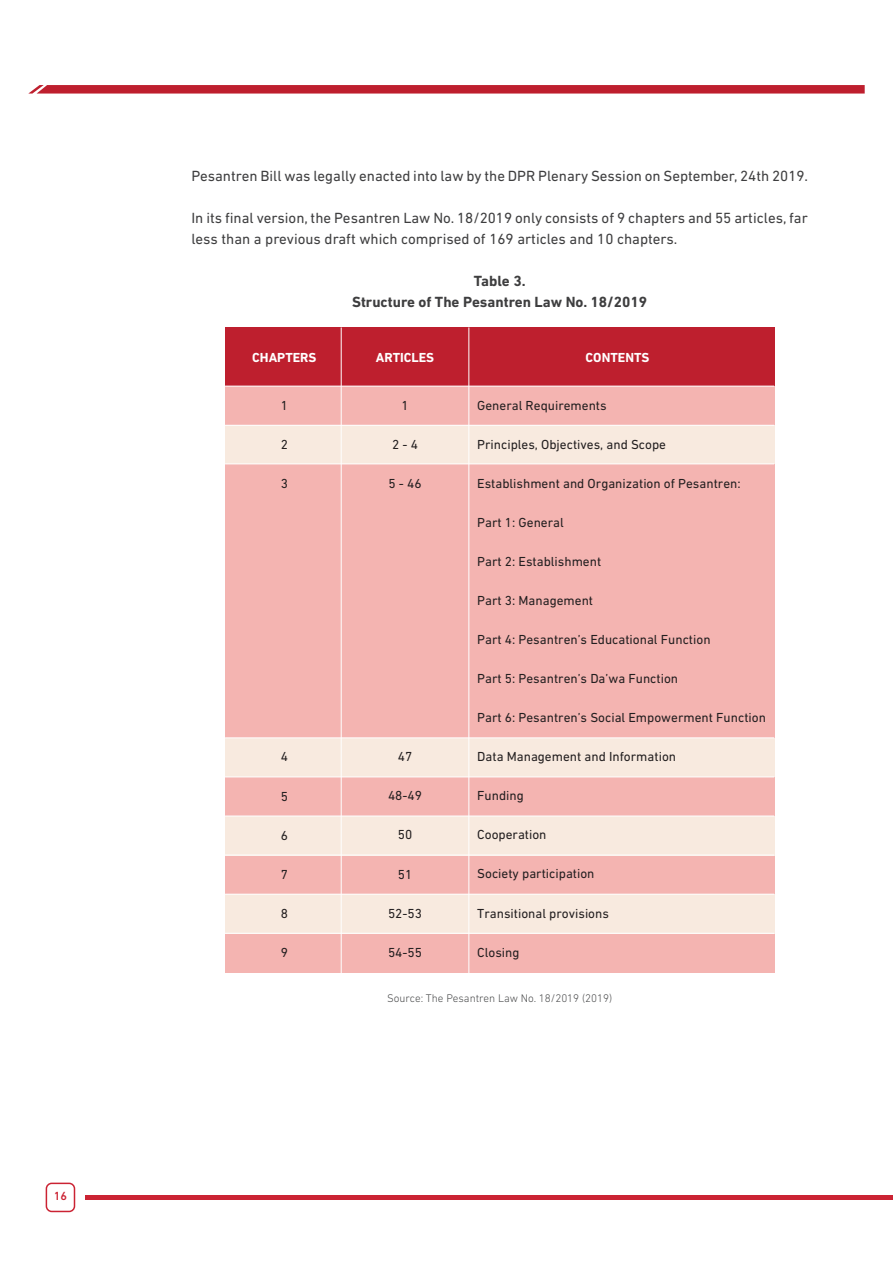
<style>
.page{position:relative;width:893px;height:1263px;background:#fff}
.page>*{position:absolute;margin:0;border:0;box-sizing:border-box;transform-origin:0 0}
.t1{font:15px/21px "DIN Next LT Pro";color:#3e3e3f}
.t2{font:700 15px/21px "DIN Next LT Pro";color:#3e3e3f;text-align:center}
.t3{font:13.35px "DIN Next LT Pro";color:#231f20}
.t4{font:700 13.35px "DIN Next LT Pro";color:#fff}
.t5{font:500 12px "DIN Next LT Pro";color:#cb2333}
.t6{font:300 11.25px "DIN Next LT Pro";color:#4b4c4d}
</style>
<div class="page">
<svg style="left:28px;top:85px;width:837px;height:9px;background:#c22d3b"></svg>
<hr style="left:85px;top:1195px;width:808px;height:4px;background:#cb2333">
<div style="left:46px;top:1182px;width:29px;height:30px;border:2px solid #cb2333;border-radius:5px"></div>
<div style="left:225px;top:386px;width:549px;height:39px;background:#f4b4b1"></div>
<div style="left:225px;top:777px;width:549px;height:39px;background:#f4b4b1"></div>
<div style="left:225px;top:855px;width:549px;height:39px;background:#f4b4b1"></div>
<div style="left:225px;top:933px;width:549px;height:39px;background:#f4b4b1"></div>
<div style="left:225px;top:425px;width:549px;height:39px;background:#f8eadf"></div>
<div style="left:225px;top:738px;width:549px;height:39px;background:#f8eadf"></div>
<div style="left:225px;top:816px;width:549px;height:39px;background:#f8eadf"></div>
<div style="left:225px;top:894px;width:549px;height:39px;background:#f8eadf"></div>
<div style="left:225px;top:464px;width:549px;height:264px;background:#f4b4b1"></div>
<div style="left:225px;top:699px;width:549px;height:39px;background:#f4b4b1"></div>
<div style="left:225px;top:327px;width:549px;height:59px;background:#be1f2e"></div>
<hr style="left:225px;top:386px;width:549px;height:1px;background:#fff">
<hr style="left:225px;top:425px;width:549px;height:1px;background:#fff">
<hr style="left:225px;top:463px;width:549px;height:1px;background:#fff">
<hr style="left:225px;top:737px;width:549px;height:1px;background:#fff">
<hr style="left:225px;top:776px;width:549px;height:1px;background:#fff">
<hr style="left:225px;top:815px;width:549px;height:1px;background:#fff">
<hr style="left:225px;top:854px;width:549px;height:1px;background:#fff">
<hr style="left:225px;top:894px;width:549px;height:1px;background:#fff">
<hr style="left:225px;top:933px;width:549px;height:1px;background:#fff">
<hr style="left:341px;top:327px;width:1px;height:646px;background:#fff">
<hr style="left:468px;top:327px;width:1px;height:646px;background:#fff">
<p class="t5" style="left:54px;top:1189px;width:15px">16</p>
<p class="t1" style="left:191px;top:166px;width:618px">Pesantren Bill was legally enacted into law by the DPR Plenary Session on September, 24th 2019.</p>
<p class="t1" style="left:191px;top:208px;width:618px">In its final version, the Pesantren Law No. 18/2019 only consists of 9 chapters and 55 articles, far less than a previous draft which comprised of 169 articles and 10 chapters.</p>
<p class="t2" style="left:352px;top:271px;width:297px">Table 3.<br>Structure of The Pesantren Law No. 18/2019</p>
<p class="t4" style="left:252px;top:349px;width:66px">CHAPTERS</p>
<p class="t3" style="left:281px;top:398px;width:9px">1</p>
<p class="t3" style="left:281px;top:437px;width:9px">2</p>
<p class="t3" style="left:281px;top:476px;width:9px">3</p>
<p class="t3" style="left:281px;top:749px;width:9px">4</p>
<p class="t3" style="left:281px;top:788px;width:9px">5</p>
<p class="t3" style="left:281px;top:827px;width:9px">6</p>
<p class="t3" style="left:281px;top:866px;width:9px">7</p>
<p class="t3" style="left:281px;top:905px;width:9px">8</p>
<p class="t3" style="left:281px;top:944px;width:9px">9</p>
<p class="t4" style="left:376px;top:349px;width:60px">ARTICLES</p>
<p class="t3" style="left:401px;top:398px;width:9px">1</p>
<p class="t3" style="left:392px;top:437px;width:27px">2 - 4</p>
<p class="t3" style="left:388px;top:476px;width:35px">5 - 46</p>
<p class="t3" style="left:398px;top:749px;width:16px">47</p>
<p class="t3" style="left:388px;top:788px;width:35px">48-49</p>
<p class="t3" style="left:398px;top:827px;width:16px">50</p>
<p class="t3" style="left:398px;top:866px;width:16px">51</p>
<p class="t3" style="left:388px;top:905px;width:35px">52-53</p>
<p class="t3" style="left:388px;top:944px;width:35px">54-55</p>
<p class="t4" style="left:586px;top:349px;width:65px">CONTENTS</p>
<p class="t3" style="left:477px;top:398px;width:131px">General Requirements</p>
<p class="t3" style="left:477px;top:437px;width:190px">Principles, Objectives, and Scope</p>
<p class="t3" style="left:477px;top:476px;width:265px">Establishment and Organization of Pesantren:</p>
<p class="t3" style="left:477px;top:515px;width:88px">Part 1: General</p>
<p class="t3" style="left:477px;top:554px;width:125px">Part 2: Establishment</p>
<p class="t3" style="left:477px;top:593px;width:117px">Part 3: Management</p>
<p class="t3" style="left:477px;top:632px;width:235px">Part 4: Pesantren’s Educational Function</p>
<p class="t3" style="left:477px;top:671px;width:202px">Part 5: Pesantren’s Da’wa Function</p>
<p class="t3" style="left:477px;top:710px;width:290px">Part 6: Pesantren’s Social Empowerment Function</p>
<p class="t3" style="left:477px;top:749px;width:200px">Data Management and Information</p>
<p class="t3" style="left:477px;top:788px;width:48px">Funding</p>
<p class="t3" style="left:477px;top:827px;width:71px">Cooperation</p>
<p class="t3" style="left:477px;top:866px;width:119px">Society participation</p>
<p class="t3" style="left:477px;top:905px;width:133px">Transitional provisions</p>
<p class="t3" style="left:477px;top:944px;width:44px">Closing</p>
<p class="t6" style="left:387px;top:992px;width:227px">Source: The Pesantren Law No. 18/2019 (2019)</p>
</div>
